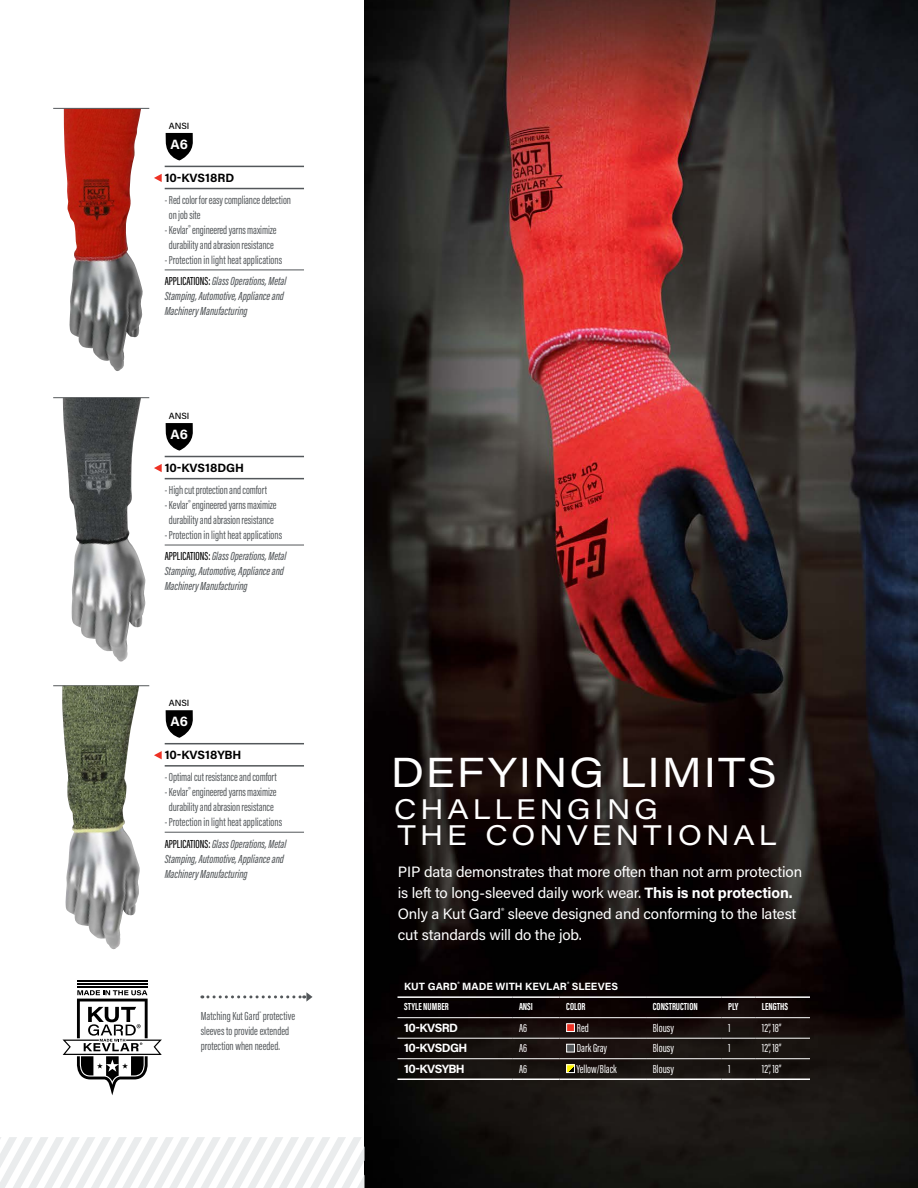
<style>
.page{position:relative;width:918px;height:1188px;background:#fff}
.page>*{position:absolute;margin:0;border:0;box-sizing:border-box;transform-origin:0 0}
.t1{font:41.1px "Acumin Pro Wide";letter-spacing:.045em;color:#fff}
.t2{font:27.75px/25.5px "Acumin Pro Wide";letter-spacing:.145em;color:#fff}
.t3{font:15px/21px "Acumin Pro";letter-spacing:-.01em;color:#fff}
.t4{font:700 13.5px "Acumin Pro";color:#fff}
.t5{font:12px/15px "Acumin Pro Extra Cond";letter-spacing:-.005em;color:#53575a}
.t6{font:italic 500 12px/15px "Acumin Pro Extra Cond";color:#53575a}
.t7{font:12px "Acumin Pro Extra Cond";color:#fff}
.t8{font:700 12px "Acumin Pro";color:#000}
.t9{font:700 12px "Acumin Pro";letter-spacing:-.04em;color:#fff}
.t10{font:700 10.5px "Acumin Pro Extra Cond";color:#fff}
.t11{font:700 10.5px "Acumin Pro";color:#fff}
.t12{font:500 9px "Acumin Pro";letter-spacing:-.005em;color:#000}
.s1{font-weight:500;color:#000}
.s2{font-weight:500;font-style:italic}
.s3{font-weight:700}
</style>
<div class="page">
<img style="left:364px;top:0;width:554px;height:1188px">
<hr style="left:398px;top:996px;width:114px;height:2px;background:#fff">
<hr style="left:512px;top:996px;width:48px;height:2px;background:#fff">
<hr style="left:560px;top:996px;width:86px;height:2px;background:#fff">
<hr style="left:646px;top:996px;width:75px;height:2px;background:#fff">
<hr style="left:721px;top:996px;width:34px;height:2px;background:#fff">
<hr style="left:755px;top:996px;width:55px;height:2px;background:#fff">
<hr style="left:398px;top:1078px;width:114px;height:2px;background:#fff">
<hr style="left:512px;top:1078px;width:48px;height:2px;background:#fff">
<hr style="left:560px;top:1078px;width:86px;height:2px;background:#fff">
<hr style="left:646px;top:1078px;width:75px;height:2px;background:#fff">
<hr style="left:721px;top:1078px;width:34px;height:2px;background:#fff">
<hr style="left:755px;top:1078px;width:55px;height:2px;background:#fff">
<hr style="left:398px;top:1017px;width:114px;height:1px;background:#fff">
<hr style="left:512px;top:1017px;width:48px;height:1px;background:#fff">
<hr style="left:560px;top:1017px;width:86px;height:1px;background:#fff">
<hr style="left:646px;top:1017px;width:75px;height:1px;background:#fff">
<hr style="left:721px;top:1017px;width:34px;height:1px;background:#fff">
<hr style="left:755px;top:1017px;width:55px;height:1px;background:#fff">
<hr style="left:398px;top:1038px;width:114px;height:1px;background:#fff">
<hr style="left:512px;top:1038px;width:48px;height:1px;background:#fff">
<hr style="left:560px;top:1038px;width:86px;height:1px;background:#fff">
<hr style="left:646px;top:1038px;width:75px;height:1px;background:#fff">
<hr style="left:721px;top:1038px;width:34px;height:1px;background:#fff">
<hr style="left:755px;top:1038px;width:55px;height:1px;background:#fff">
<hr style="left:398px;top:1058px;width:114px;height:1px;background:#fff">
<hr style="left:512px;top:1058px;width:48px;height:1px;background:#fff">
<hr style="left:560px;top:1058px;width:86px;height:1px;background:#fff">
<hr style="left:646px;top:1058px;width:75px;height:1px;background:#fff">
<hr style="left:721px;top:1058px;width:34px;height:1px;background:#fff">
<hr style="left:755px;top:1058px;width:55px;height:1px;background:#fff">
<div style="left:566px;top:1023px;width:9px;height:9px;background:#ee3124;border:1px solid #fff"></div>
<div style="left:566px;top:1044px;width:9px;height:8px;background:#53575a;border:1px solid #fff"></div>
<svg style="left:568px;top:1066px;width:5px;height:5px"></svg>
<div style="left:566px;top:1064px;width:9px;height:9px;border:1px solid #fff"></div>
<svg style="left:166px;top:423px;width:27px;height:28px"></svg>
<hr style="left:165px;top:456px;width:139px;height:1px;background:#53575a">
<hr style="left:165px;top:478px;width:139px;height:1px;background:#53575a">
<hr style="left:165px;top:545px;width:139px;height:1px;background:#53575a">
<svg style="left:154px;top:464px;width:8px;height:8px"></svg>
<hr style="left:53px;top:397px;width:96px;height:1px;background:#53575a">
<img style="left:63px;top:398px;width:83px;height:264px">
<svg style="left:166px;top:710px;width:27px;height:28px"></svg>
<hr style="left:165px;top:743px;width:139px;height:1px;background:#53575a">
<hr style="left:165px;top:765px;width:139px;height:2px;background:#53575a">
<hr style="left:165px;top:832px;width:139px;height:1px;background:#53575a">
<svg style="left:154px;top:751px;width:8px;height:8px"></svg>
<hr style="left:53px;top:685px;width:96px;height:1px;background:#53575a">
<img style="left:62px;top:686px;width:78px;height:264px">
<svg style="left:166px;top:133px;width:27px;height:27px"></svg>
<hr style="left:165px;top:166px;width:139px;height:1px;background:#53575a">
<hr style="left:165px;top:188px;width:139px;height:1px;background:#53575a">
<hr style="left:165px;top:270px;width:139px;height:1px;background:#53575a">
<svg style="left:154px;top:174px;width:8px;height:8px"></svg>
<img style="left:64px;top:109px;width:79px;height:262px">
<hr style="left:53px;top:108px;width:96px;height:1px;background:#53575a">
<svg style="left:0;top:1137px;width:364px;height:51px"></svg>
<svg style="left:202px;top:992px;width:111px;height:10px"></svg>
<hr style="left:77px;top:986px;width:71px;height:2px;background:#000">
<hr style="left:77px;top:984px;width:71px;height:1px;background:#000">
<hr style="left:77px;top:981px;width:71px;height:1px;background:#000">
<svg style="left:63px;top:990px;width:99px;height:105px"></svg>
<p class="t12" style="left:169px;top:120px;width:22px">ANSI</p>
<p class="t4" style="left:171px;top:135px;width:19px">A6</p>
<p class="t8" style="left:165px;top:169px;width:71px">10-KVS18RD</p>
<p class="t5" style="left:169px;top:192px;width:124px;text-indent:-4px">- Red color for easy compliance detection on job site</p>
<p class="t5" style="left:165px;top:222px;width:113px;text-align:center">- Kevlar<sup>®</sup> engineered yarns maximize durability and abrasion resistance</p>
<p class="t5" style="left:165px;top:249px;width:123px;line-height:21.8px">- Protection in light heat applications<br><span class="s1">APPLICATIONS:</span><span class="s2">Glass Operations, Metal</span></p>
<p class="t6" style="left:165px;top:289px;width:121px">Stamping, Automotive, Appliance and<br>Machinery Manufacturing</p>
<p class="t12" style="left:169px;top:410px;width:22px">ANSI</p>
<p class="t4" style="left:171px;top:425px;width:19px">A6</p>
<p class="t8" style="left:165px;top:459px;width:81px">10-KVS18DGH</p>
<p class="t5" style="left:165px;top:482px;width:104px">- High cut protection and comfort</p>
<p class="t5" style="left:165px;top:497px;width:113px;text-align:center">- Kevlar<sup>®</sup> engineered yarns maximize durability and abrasion resistance</p>
<p class="t5" style="left:165px;top:524px;width:123px;line-height:21.8px">- Protection in light heat applications<br><span class="s1">APPLICATIONS:</span><span class="s2">Glass Operations, Metal</span></p>
<p class="t6" style="left:165px;top:564px;width:121px">Stamping, Automotive, Appliance and<br>Machinery Manufacturing</p>
<p class="t12" style="left:169px;top:697px;width:22px">ANSI</p>
<p class="t4" style="left:171px;top:712px;width:19px">A6</p>
<p class="t8" style="left:165px;top:747px;width:78px">10-KVS18YBH</p>
<p class="t5" style="left:165px;top:769px;width:114px">- Optimal cut resistance and comfort</p>
<p class="t5" style="left:165px;top:784px;width:113px;text-align:center">- Kevlar<sup>®</sup> engineered yarns maximize durability and abrasion resistance</p>
<p class="t5" style="left:165px;top:811px;width:123px;line-height:21.8px">- Protection in light heat applications<br><span class="s1">APPLICATIONS:</span><span class="s2">Glass Operations, Metal</span></p>
<p class="t6" style="left:165px;top:851px;width:121px">Stamping, Automotive, Appliance and<br>Machinery Manufacturing</p>
<p class="t5" style="left:201px;top:1008px;width:96px">Matching Kut Gard<sup>®</sup> protective sleeves to provide extended protection when needed.</p>
<h1 class="t1" style="left:391px;top:743px;width:388px">DEFYING LIMITS</h1>
<h2 class="t2" style="left:394px;top:795px;width:384px">CHALLENGING<br>THE CONVENTIONAL</h2>
<p class="t3" style="left:398px;top:861px;width:406px">PIP data demonstrates that more often than not arm protection is left to long-sleeved daily work wear. <span class="s3">This is not protection.<br></span>Only a Kut Gard<sup>®</sup> sleeve designed and conforming to the latest cut standards will do the job.</p>
<p class="t11" style="left:404px;top:979px;width:215px">KUT GARD<sup>®</sup> MADE WITH KEVLAR<sup>®</sup> SLEEVES</p>
<p class="t10" style="left:404px;top:1000px;width:46px">STYLE NUMBER</p>
<p class="t10" style="left:519px;top:1000px;width:15px">ANSI</p>
<p class="t10" style="left:566px;top:1000px;width:21px">COLOR</p>
<p class="t10" style="left:653px;top:1000px;width:46px">CONSTRUCTION</p>
<p class="t10" style="left:728px;top:1000px;width:12px">PLY</p>
<p class="t10" style="left:762px;top:1000px;width:28px">LENGTHS</p>
<p class="t9" style="left:404px;top:1019px;width:55px">10-KVSRD</p>
<p class="t7" style="left:519px;top:1021px;width:10px">A6</p>
<p class="t7" style="left:577px;top:1021px;width:14px">Red</p>
<p class="t7" style="left:653px;top:1021px;width:23px">Blousy</p>
<p class="t7" style="left:728px;top:1021px;width:4px">1</p>
<p class="t7" style="left:762px;top:1021px;width:21px">12”, 18”</p>
<p class="t9" style="left:404px;top:1040px;width:65px">10-KVSDGH</p>
<p class="t7" style="left:519px;top:1041px;width:10px">A6</p>
<p class="t7" style="left:577px;top:1041px;width:32px">Dark Gray</p>
<p class="t7" style="left:653px;top:1041px;width:23px">Blousy</p>
<p class="t7" style="left:728px;top:1041px;width:4px">1</p>
<p class="t7" style="left:762px;top:1041px;width:21px">12”, 18”</p>
<p class="t9" style="left:404px;top:1060px;width:62px">10-KVSYBH</p>
<p class="t7" style="left:519px;top:1062px;width:10px">A6</p>
<p class="t7" style="left:576px;top:1062px;width:42px">Yellow/Black</p>
<p class="t7" style="left:653px;top:1062px;width:23px">Blousy</p>
<p class="t7" style="left:728px;top:1062px;width:4px">1</p>
<p class="t7" style="left:762px;top:1062px;width:21px">12”, 18”</p>
</div>
